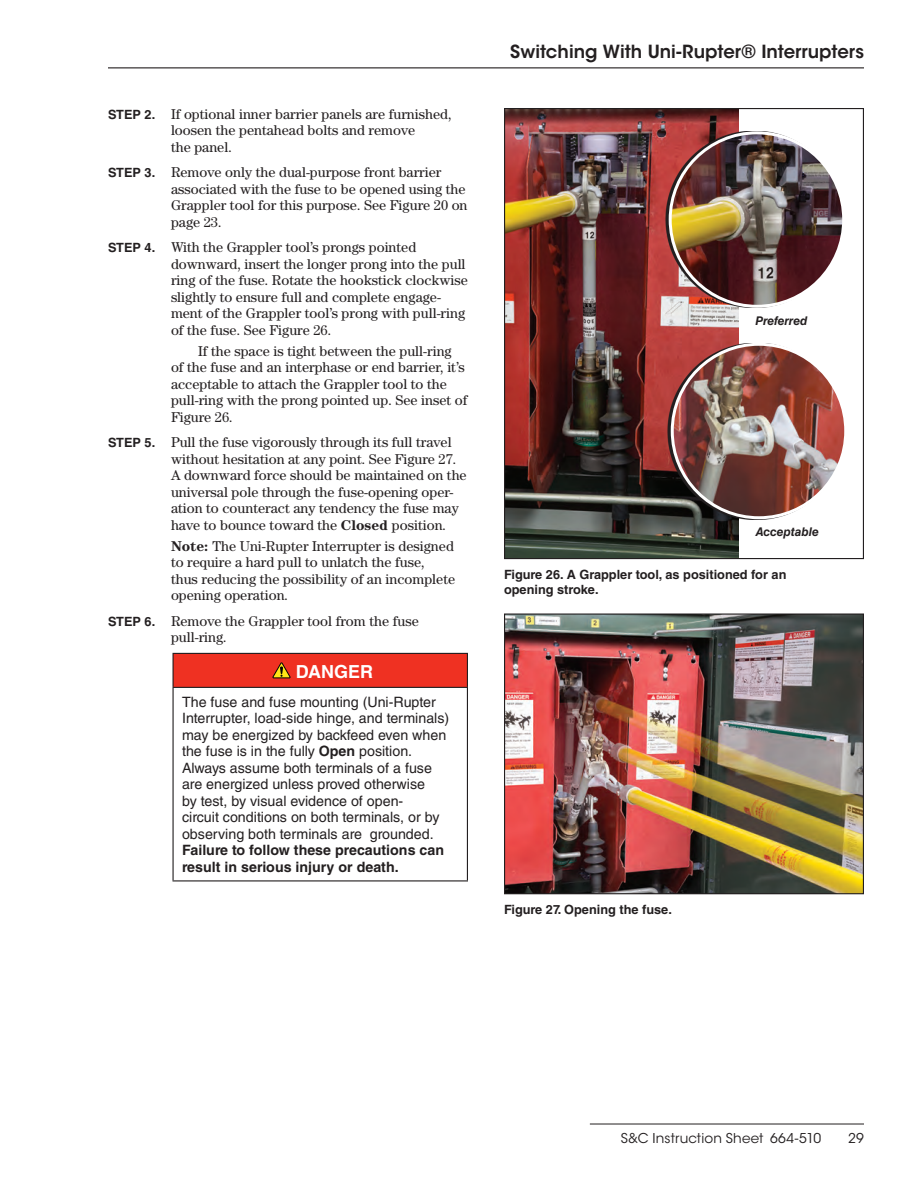
<style>
.page{position:relative;width:918px;height:1188px;background:#fff}
.page>*{position:absolute;margin:0;border:0;box-sizing:border-box;transform-origin:0 0}
.t1{font:600 18px "ITC Avant Garde Std";color:#231f20}
.t2{font:700 18px "Helvetica LT Std";color:#fff}
.t3{font:14.25px/16.5px "Century Std";color:#231f20}
.t4{font:14.25px/16.5px "Helvetica LT Std";color:#231f20}
.t5{font:700 14.25px/16.5px "Helvetica LT Std";color:#231f20}
.t6{font:13.5px "ITC Avant Garde Std";letter-spacing:.01em;color:#231f20}
.t7{font:700 12.75px/15px "Helvetica LT Std";color:#231f20}
.t8{font:italic 700 12px "Helvetica LT Std";color:#231f20}
.t9{font:italic 700 12px "Helvetica LT Std";letter-spacing:-.02em;color:#231f20}
.s1{font-family:"Helvetica LT Std";font-weight:700;font-size:12.75px}
.s2{font-weight:700}
</style>
<div class="page">
<hr style="left:108px;top:67px;width:756px;height:1px;background:#231f20">
<hr style="left:590px;top:1124px;width:274px;height:1px;background:#231f20">
<div style="left:173px;top:653px;width:294px;height:34px;background:#ef3122"></div>
<hr style="left:172px;top:653px;width:296px;height:1px;background:#231f20">
<hr style="left:172px;top:654px;width:2px;height:33px;background:#231f20">
<hr style="left:467px;top:654px;width:1px;height:33px;background:#231f20">
<hr style="left:172px;top:687px;width:296px;height:1px;background:#231f20">
<hr style="left:172px;top:688px;width:2px;height:192px;background:#231f20">
<hr style="left:467px;top:688px;width:1px;height:192px;background:#231f20">
<hr style="left:172px;top:880px;width:296px;height:1px;background:#231f20">
<svg style="left:272px;top:662px;width:19px;height:16px"></svg>
<img style="left:506px;top:110px;width:232px;height:447px">
<svg style="left:666px;top:131px;width:132px;height:177px;background:#b4706e"></svg>
<img style="left:670px;top:133px;width:174px;height:173px;border-radius:87px">
<svg style="left:668px;top:343px;width:133px;height:176px;background:#7d504e"></svg>
<img style="left:672px;top:344px;width:174px;height:174px;border-radius:87px">
<img style="left:506px;top:616px;width:356px;height:276px">
<div style="left:504px;top:614px;width:360px;height:280px;border:1px solid #231f20"></div>
<p class="t7" style="left:108px;top:107px;width:18px">Step</p>
<p class="t3" style="left:171px;top:105px;width:282px;text-indent:-26px"><span class="s1">2.</span> If optional inner barrier panels are furnished, loosen the pentahead bolts and remove<br>the panel.</p>
<p class="t7" style="left:108px;top:165px;width:18px">Step</p>
<p class="t3" style="left:171px;top:164px;width:298px;text-indent:-26px"><span class="s1">3.</span> Remove only the dual-purpose front barrier associated with the fuse to be opened using the Grappler tool for this purpose. See Figure 20 on page 23.</p>
<p class="t7" style="left:108px;top:240px;width:18px">Step</p>
<p class="t3" style="left:171px;top:239px;width:298px;text-indent:-26px"><span class="s1">4.</span> With the Grappler tool’s prongs pointed downward, insert the longer prong into the pull ring of the fuse. Rotate the hookstick clockwise slightly to ensure full and complete engage&shy;ment of the Grappler tool’s prong with pull-ring of the fuse. See Figure 26.</p>
<p class="t3" style="left:171px;top:342px;width:298px;text-indent:27px">If the space is tight between the pull-ring of the fuse and an interphase or end barrier, it’s acceptable to attach the Grappler tool to the pull-ring with the prong pointed up. See inset of Figure 26.</p>
<p class="t7" style="left:108px;top:435px;width:18px">Step</p>
<p class="t3" style="left:171px;top:434px;width:297px;text-indent:-26px"><span class="s1">5.</span> Pull the fuse vigorously through its full travel without hesitation at any point. See Figure 27.<br>A downward force should be maintained on the universal pole through the fuse-opening oper&shy;ation to counteract any tendency the fuse may have to bounce toward the <span class="s2">Closed</span> position.</p>
<p class="t3" style="left:171px;top:537px;width:286px"><span class="s2">Note:</span> The Uni-Rupter Interrupter is designed to require a hard pull to unlatch the fuse, thus reducing the possibility of an incomplete opening operation.</p>
<p class="t7" style="left:108px;top:614px;width:18px">Step</p>
<p class="t3" style="left:171px;top:612px;width:249px;text-indent:-26px"><span class="s1">6.</span> Remove the Grappler tool from the fuse pull-ring.</p>
<p class="t2" style="left:296px;top:661px;width:79px">DANGER</p>
<p class="t4" style="left:182px;top:693px;width:269px">The fuse and fuse mounting (Uni-Rupter Interrupter, load-side hinge, and terminals) may be energized by backfeed even when the fuse is in the fully <span class="s2">Open</span> position.<br>Always assume both terminals of a fuse are energized unless proved otherwise<br>by test, by visual evidence of open-<br>circuit conditions on both terminals, or by observing both terminals are grounded.</p>
<p class="t5" style="left:182px;top:842px;width:264px">Failure to follow these precautions can result in serious injury or death.</p>
<p class="t1" style="left:510px;top:40px;width:355px">Switching With Uni-Rupter® Interrupters</p>
<p class="t9" style="left:755px;top:313px;width:53px">Preferred</p>
<p class="t8" style="left:755px;top:524px;width:65px">Acceptable</p>
<p class="t7" style="left:504px;top:566px;width:284px">Figure 26. A Grappler tool, as positioned for an opening stroke.</p>
<p class="t7" style="left:504px;top:902px;width:168px">Figure 27. Opening the fuse.</p>
<p class="t6" style="left:621px;top:1130px;width:202px">S&amp;C Instruction Sheet 664-510</p>
<p class="t6" style="left:848px;top:1130px;width:17px">29</p>
</div>
